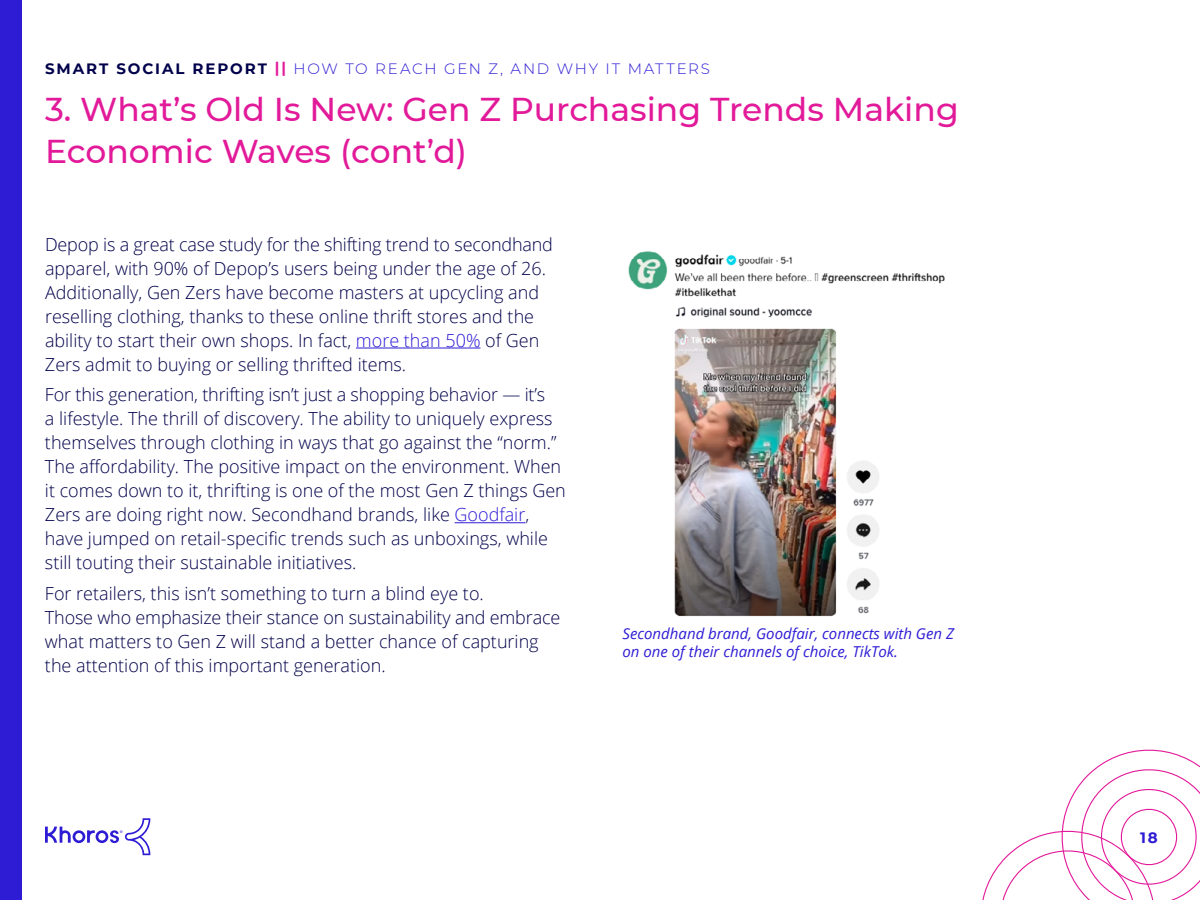
<style>
.page{position:relative;width:1200px;height:900px;background:#fff}
.page>*{position:absolute;margin:0;border:0;box-sizing:border-box;transform-origin:0 0}
.t1{font:500 33px/42px "Montserrat";color:#e21a9a}
.t2{font:300 18px/24px "Open Sans";color:#00004b}
.t3{font:italic 15px/18px "Open Sans";color:#2e1cd4}
.t4{font:300 15px "Montserrat";letter-spacing:.115em;color:#2e1cd4}
.t5{font:700 15px "Montserrat";color:#2e1cd4}
.s1{font-weight:700;color:#00004b}
.s2{font-weight:700;color:#e21a9a}
.s3{color:#2e1cd4}
</style>
<div class="page">
<div style="left:0;top:0;width:21px;height:900px;background:#2e1cd4"></div>
<img style="left:628px;top:251px;width:317px;height:366px">
<svg style="left:45px;top:818px;width:105px;height:37px"></svg>
<svg style="left:982px;top:749px;width:218px;height:151px"></svg>
<hr style="left:356px;top:348px;width:125px;height:1px;background:#2e1cd4">
<hr style="left:455px;top:522px;width:70px;height:1px;background:#2e1cd4">
<p class="t4" style="left:45px;top:59px;width:666px"><span class="s1">SMART SOCIAL REPORT</span> <span class="s2">||</span> HOW TO REACH GEN Z, AND WHY IT MATTERS</p>
<h1 class="t1" style="left:45px;top:87px;width:915px">3. What’s Old Is New: Gen Z Purchasing Trends Making<br>Economic Waves (cont’d)</h1>
<p class="t2" style="left:45px;top:232px;width:510px">Depop is a great case study for the shifting trend to secondhand apparel, with 90% of Depop’s users being under the age of 26.<br>Additionally, Gen Zers have become masters at upcycling and reselling clothing, thanks to these online thrift stores and the ability to start their own shops. In fact, <span class="s3">more than 50%</span> of Gen Zers admit to buying or selling thrifted items.</p>
<p class="t2" style="left:45px;top:382px;width:522px">For this generation, thrifting isn’t just a shopping behavior — it’s<br>a lifestyle. The thrill of discovery. The ability to uniquely express themselves through clothing in ways that go against the “norm.” The affordability. The positive impact on the environment. When it comes down to it, thrifting is one of the most Gen Z things Gen Zers are doing right now. Secondhand brands, like <span class="s3">Goodfair</span>, have jumped on retail-specific trends such as unboxings, while still touting their sustainable initiatives.</p>
<p class="t2" style="left:45px;top:581px;width:517px">For retailers, this isn’t something to turn a blind eye to.<br>Those who emphasize their stance on sustainability and embrace what matters to Gen Z will stand a better chance of capturing the attention of this important generation.</p>
<p class="t3" style="left:622px;top:624px;width:333px">Secondhand brand, Goodfair, connects with Gen Z on one of their channels of choice, TikTok.</p>
<p class="t5" style="left:1140px;top:827px;width:19px">18</p>
</div>
